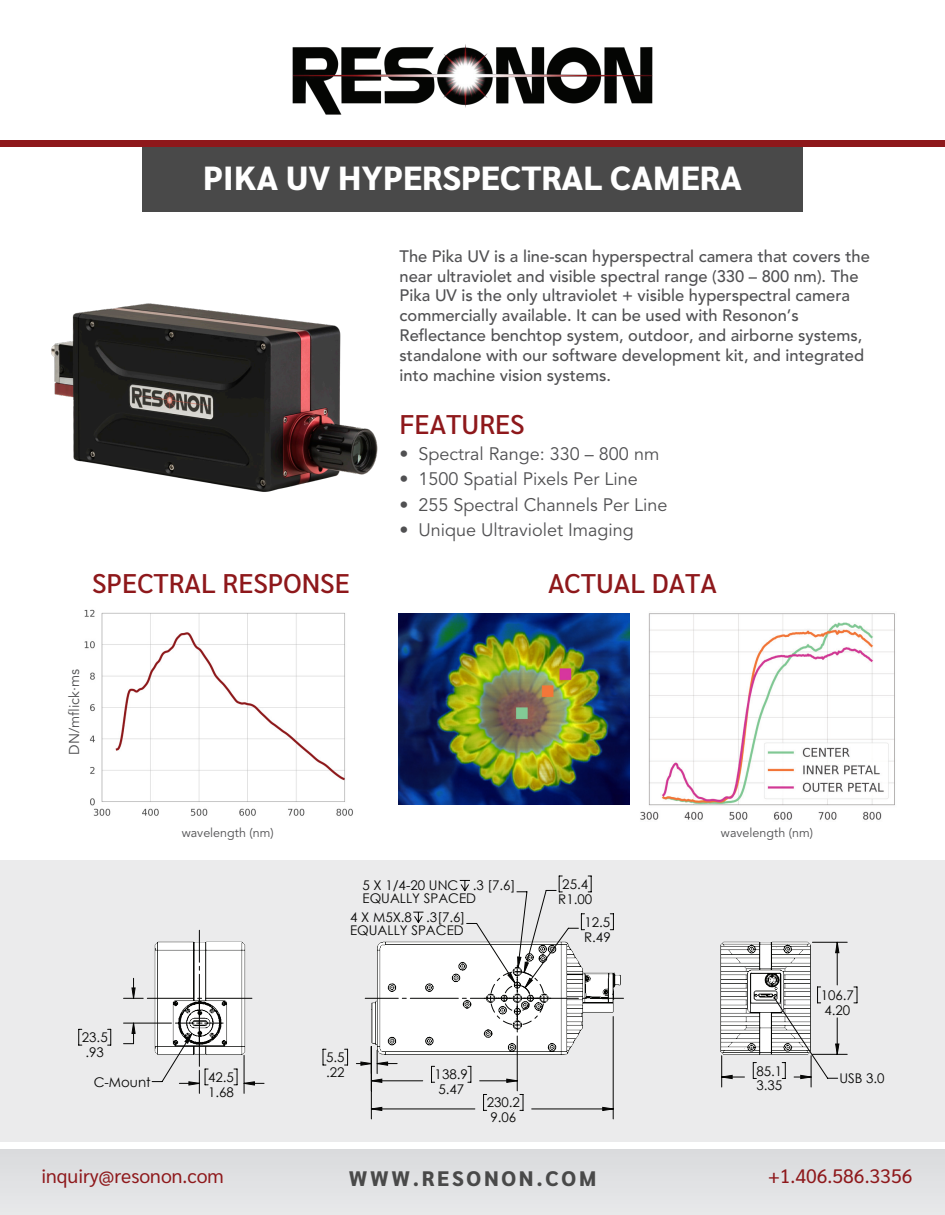
<style>
.page{position:relative;width:945px;height:1215px;background:#fff}
.page>*{position:absolute;margin:0;border:0;box-sizing:border-box;transform-origin:0 0}
.t1{font:800 33.45px "Sarabun";color:#fff}
.t2{font:500 27px "Sarabun";color:#8e181b}
.t3{font:800 21px "Sarabun";letter-spacing:.13em;color:#494949}
.t4{font:19.5px "Sarabun";color:#8e181b}
.t5{font:18px "Avenir LT Std";color:#505052}
.t6{font:500 16.5px/19.8px "Avenir LT Std";color:#505052}
.t7{font:14.25px "Avenir LT Std";color:#505052}
.t8{font:13.35px/15px "Century Gothic";color:#050504}
.t9{font:12.6px "Avenir LT Std";color:#505052}
</style>
<div class="page">
<img style="left:399px;top:614px;width:230px;height:190px">
<img style="left:51px;top:303px;width:327px;height:189px">
<div style="left:0;top:860px;width:945px;height:281px;background:#ebebec"></div>
<img style="left:292px;top:44px;width:361px;height:71px">
<div style="left:142px;top:144px;width:661px;height:67px;background:#494949"></div>
<div style="left:0;top:140px;width:945px;height:7px;background:#8e181b"></div>
<div style="left:0;top:1149px;width:945px;height:66px;background:#e1e2e4"></div>
<svg style="left:78px;top:875px;width:780px;height:245px"></svg>
<svg style="left:132px;top:942px;width:707px;height:168px"></svg>
<img style="left:84px;top:609px;width:269px;height:207px">
<img style="left:640px;top:613px;width:255px;height:207px">
<h1 class="t1" style="left:203px;top:159px;width:540px">PIKA UV HYPERSPECTRAL CAMERA</h1>
<p class="t6" style="left:400px;top:247px;width:472px">The Pika UV is a line-scan hyperspectral camera that covers the near ultraviolet and visible spectral range (330 – 800 nm). The Pika UV is the only ultraviolet + visible hyperspectral camera commercially available. It can be used with Resonon’s Reflectance benchtop system, outdoor, and airborne systems, standalone with our software development kit, and integrated into machine vision systems.</p>
<h2 class="t2" style="left:400px;top:409px;width:127px">FEATURES</h2>
<p class="t5" style="left:400px;top:443px;width:261px">• Spectral Range: 330 – 800 nm</p>
<p class="t5" style="left:400px;top:469px;width:240px">• 1500 Spatial Pixels Per Line</p>
<p class="t5" style="left:400px;top:494px;width:270px">• 255 Spectral Channels Per Line</p>
<p class="t5" style="left:400px;top:520px;width:236px">• Unique Ultraviolet Imaging</p>
<h2 class="t2" style="left:92px;top:568px;width:259px">SPECTRAL RESPONSE</h2>
<h2 class="t2" style="left:548px;top:568px;width:171px">ACTUAL DATA</h2>
<p class="t7" style="left:66px;top:755px;width:87px;rotate:-90deg">DN/mflick·ms</p>
<p class="t9" style="left:182px;top:826px;width:93px">wavelength (nm)</p>
<p class="t8" style="left:363px;top:879px;width:154px;line-height:13.2px">5 X 1/4-20 UNC .3 [7.6]<br>EQUALLY SPACED</p>
<p class="t8" style="left:350px;top:910px;width:117px;line-height:13.2px">4 X M5X.8 .3[7.6]<br>EQUALLY SPACED</p>
<p class="t8" style="left:558px;top:876px;width:35px;text-align:center">25.4<br>R1.00</p>
<p class="t8" style="left:584px;top:914px;width:28px">12.5<br>R.49</p>
<p class="t9" style="left:721px;top:826px;width:93px">wavelength (nm)</p>
<p class="t8" style="left:821px;top:987px;width:35px">106.7<br>4.20</p>
<p class="t8" style="left:82px;top:1030px;width:27px">23.5 .93</p>
<p class="t8" style="left:94px;top:1074px;width:59px">C-Mount</p>
<p class="t8" style="left:326px;top:1050px;width:20px">5.5 .22</p>
<p class="t8" style="left:756px;top:1063px;width:27px">85.1<br>3.35</p>
<p class="t8" style="left:435px;top:1067px;width:35px">138.9<br>5.47</p>
<p class="t8" style="left:208px;top:1069px;width:27px">42.5</p>
<p class="t8" style="left:839px;top:1071px;width:47px">USB 3.0</p>
<p class="t8" style="left:208px;top:1084px;width:27px">1.68</p>
<p class="t8" style="left:487px;top:1095px;width:35px">230.2<br>9.06</p>
<p class="t4" style="left:42px;top:1165px;width:184px">inquiry@resonon.com</p>
<p class="t3" style="left:349px;top:1167px;width:249px">WWW.RESONON.COM</p>
<p class="t4" style="left:768px;top:1165px;width:146px">+1.406.586.3356</p>
</div>
